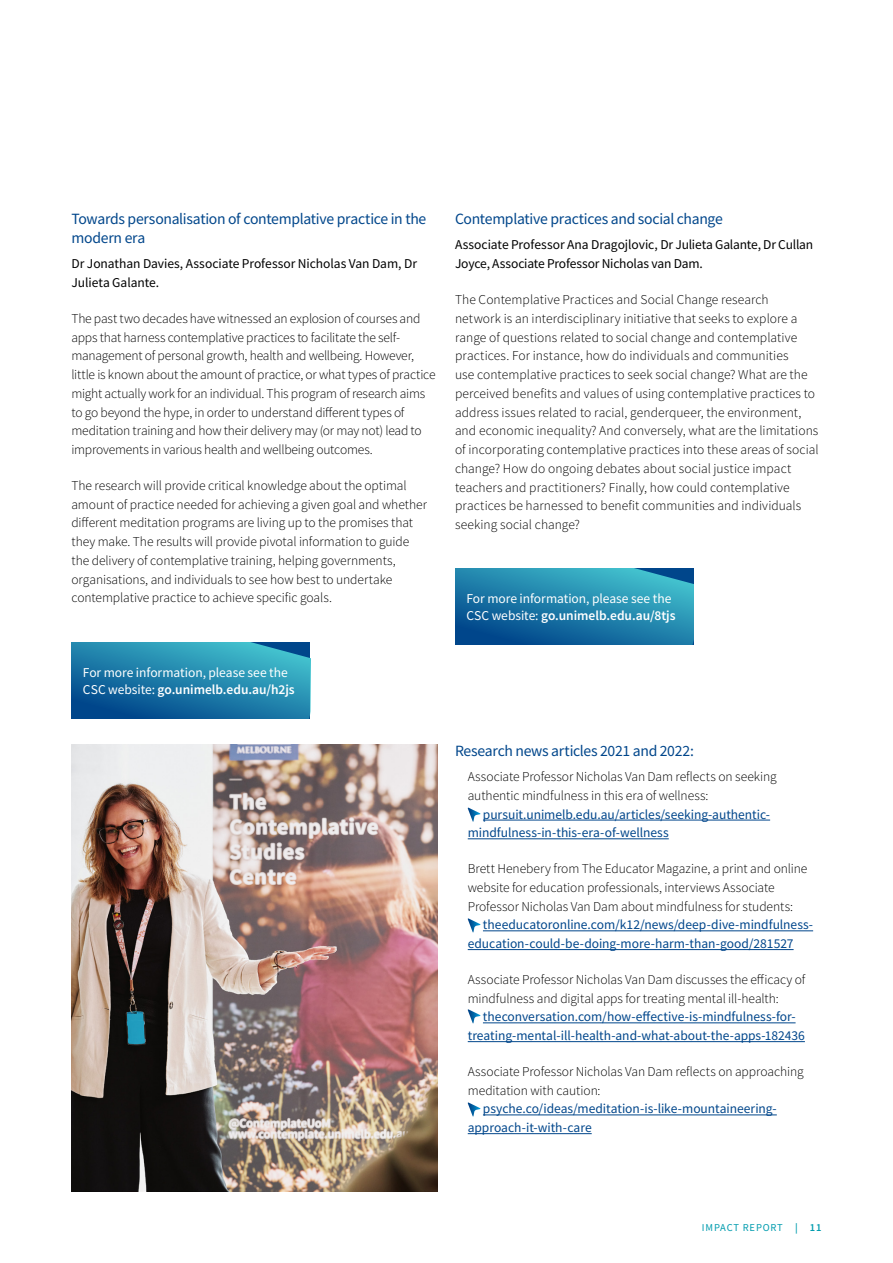
<style>
.page{position:relative;width:893px;height:1263px;background:#fff}
.page>*{position:absolute;margin:0;border:0;box-sizing:border-box;transform-origin:0 0}
.t1{font:15.6px/18.8px "Source Sans Pro";letter-spacing:-.02em;color:#00468b}
.t2{font:300 13.5px/18.8px "Source Sans Pro";color:#000}
.t3{font:13.5px/18.8px "Source Sans Pro";letter-spacing:-.005em;color:#00468b}
.t4{font:13.5px/18.8px "Source Sans Pro";letter-spacing:-.005em;color:#000}
.t5{font:13.5px/17.2px "Source Sans Pro";letter-spacing:-.005em;color:#fff}
.t6{font:10.5px "Source Sans Pro";letter-spacing:.08em;color:#009cae}
.s1{font-weight:600}
</style>
<div class="page">
<svg style="left:71px;top:642px;width:239px;height:77px;background:#1f7faa"></svg>
<svg style="left:455px;top:568px;width:239px;height:77px;background:#1f7faa"></svg>
<img style="left:71px;top:744px;width:367px;height:447px">
<hr style="left:483px;top:820px;width:287px;height:1px;background:#00468b">
<hr style="left:468px;top:838px;width:201px;height:1px;background:#00468b">
<hr style="left:483px;top:930px;width:330px;height:1px;background:#00468b">
<hr style="left:468px;top:949px;width:326px;height:1px;background:#00468b">
<hr style="left:483px;top:1022px;width:313px;height:1px;background:#00468b">
<hr style="left:468px;top:1041px;width:337px;height:1px;background:#00468b">
<hr style="left:483px;top:1114px;width:294px;height:1px;background:#00468b">
<hr style="left:468px;top:1133px;width:124px;height:1px;background:#00468b">
<svg style="left:468px;top:808px;width:13px;height:14px"></svg>
<svg style="left:468px;top:918px;width:13px;height:15px"></svg>
<svg style="left:468px;top:1009px;width:13px;height:15px"></svg>
<svg style="left:468px;top:1102px;width:13px;height:15px"></svg>
<p class="t1" style="left:71px;top:210px;width:356px">Towards personalisation of contemplative practice in the modern era</p>
<p class="t4" style="left:71px;top:254px;width:347px">Dr Jonathan Davies, Associate Professor Nicholas Van Dam, Dr<br>Julieta Galante.</p>
<p class="t2" style="left:71px;top:309px;width:366px">The past two decades have witnessed an explosion of courses and apps that harness contemplative practices to facilitate the self&shy;management of personal growth, health and wellbeing. However, little is known about the amount of practice, or what types of practice might actually work for an individual. This program of research aims to go beyond the hype, in order to understand different types of meditation training and how their delivery may (or may not) lead to improvements in various health and wellbeing outcomes.</p>
<p class="t2" style="left:71px;top:476px;width:357px">The research will provide critical knowledge about the optimal amount of practice needed for achieving a given goal and whether different meditation programs are living up to the promises that they make. The results will provide pivotal information to guide the delivery of contemplative training, helping governments, organisations, and individuals to see how best to undertake contemplative practice to achieve specific goals.</p>
<p class="t5" style="left:83px;top:664px;width:213px">For more information, please see the<br>CSC website: <span class="s1">go.unimelb.edu.au/h2js</span></p>
<p class="t1" style="left:455px;top:210px;width:269px">Contemplative practices and social change</p>
<p class="t4" style="left:455px;top:236px;width:360px">Associate Professor Ana Dragojlovic, Dr Julieta Galante, Dr Cullan<br>Joyce, Associate Professor Nicholas van Dam.</p>
<p class="t2" style="left:455px;top:290px;width:365px">The Contemplative Practices and Social Change research<br>network is an interdisciplinary initiative that seeks to explore a range of questions related to social change and contemplative practices. For instance, how do individuals and communities<br>use contemplative practices to seek social change? What are the perceived benefits and values of using contemplative practices to address issues related to racial, genderqueer, the environment, and economic inequality? And conversely, what are the limitations of incorporating contemplative practices into these areas of social change? How do ongoing debates about social justice impact teachers and practitioners? Finally, how could contemplative practices be harnessed to benefit communities and individuals seeking social change?</p>
<p class="t5" style="left:466px;top:590px;width:211px">For more information, please see the<br>CSC website: <span class="s1">go.unimelb.edu.au/8tjs</span></p>
<p class="t1" style="left:455px;top:741px;width:240px">Research news articles 2021 and 2022:</p>
<p class="t2" style="left:468px;top:767px;width:310px">Associate Professor Nicholas Van Dam reflects on seeking authentic mindfulness in this era of wellness:</p>
<p class="t3" style="left:468px;top:805px;width:304px;text-indent:15px">pursuit.unimelb.edu.au/articles/seeking-authentic&shy;mindfulness-in-this-era-of-wellness</p>
<p class="t2" style="left:468px;top:859px;width:341px">Brett Henebery from The Educator Magazine, a print and online website for education professionals, interviews Associate<br>Professor Nicholas Van Dam about mindfulness for students:</p>
<p class="t3" style="left:468px;top:915px;width:347px;text-indent:15px">theeducatoronline.com/k12/news/deep-dive-mindfulness&shy;education-could-be-doing-more-harm-than-good/281527</p>
<p class="t2" style="left:468px;top:970px;width:339px">Associate Professor Nicholas Van Dam discusses the efficacy of mindfulness and digital apps for treating mental ill-health:</p>
<p class="t3" style="left:468px;top:1007px;width:339px;text-align:center">theconversation.com/how-effective-is-mindfulness-for&shy;treating-mental-ill-health-and-what-about-the-apps-182436</p>
<p class="t2" style="left:468px;top:1062px;width:337px">Associate Professor Nicholas Van Dam reflects on approaching meditation with caution:</p>
<p class="t3" style="left:468px;top:1099px;width:311px;text-indent:15px">psyche.co/ideas/meditation-is-like-mountaineering&shy;approach-it-with-care</p>
<p class="t6" style="left:702px;top:1221px;width:121px">IMPACT REPORT <span class="s1">| 11</span></p>
</div>
